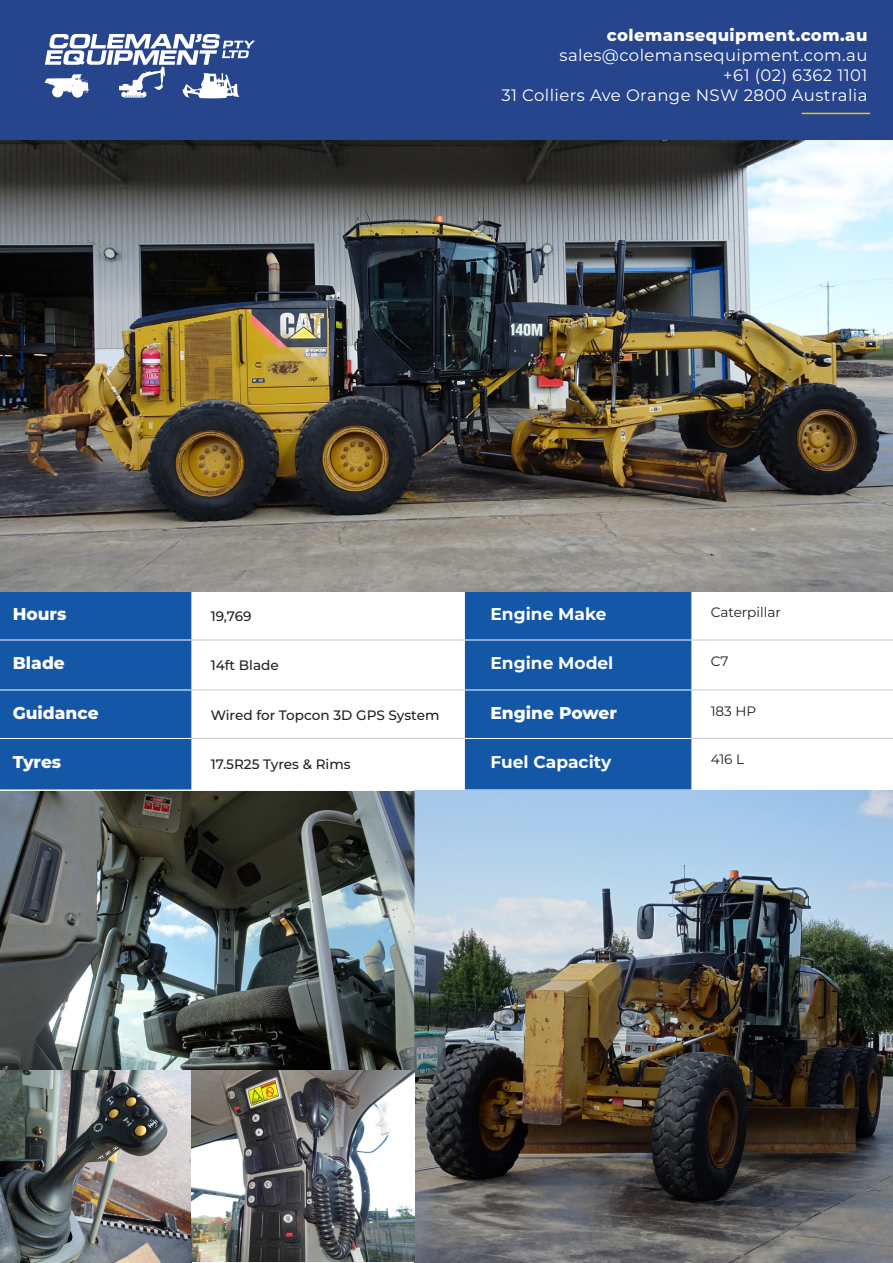
<style>
.page{position:relative;width:893px;height:1263px;background:#fff}
.page>*{position:absolute;margin:0;border:0;box-sizing:border-box;transform-origin:0 0}
.t1{font:800 17.1px "Montserrat";color:#fff}
.t2{font:700 17.1px "Montserrat";color:#fff}
.t3{font:16.5px "Montserrat";letter-spacing:.025em;color:#fff}
.t4{font:800 16.5px "Montserrat";letter-spacing:.025em;color:#fff}
.t5{font:500 13.65px "Montserrat";color:#231f20}
.t6{font:13.65px "Montserrat";color:#231f20}
</style>
<div class="page">
<div style="left:0;top:0;width:893px;height:140px;background:#26458d"></div>
<svg style="left:45px;top:34px;width:210px;height:64px"></svg>
<hr style="left:801px;top:113px;width:69px;height:1px;background:#fdbe12">
<div style="left:0;top:591px;width:191px;height:198px;background:#1357a6"></div>
<div style="left:465px;top:591px;width:226px;height:198px;background:#1357a6"></div>
<hr style="left:0;top:639px;width:191px;height:1px;background:#fff">
<hr style="left:0;top:689px;width:191px;height:1px;background:#fff">
<hr style="left:0;top:738px;width:191px;height:1px;background:#fff">
<hr style="left:465px;top:639px;width:226px;height:1px;background:#fff">
<hr style="left:465px;top:689px;width:226px;height:1px;background:#fff">
<hr style="left:465px;top:738px;width:226px;height:1px;background:#fff">
<hr style="left:191px;top:639px;width:274px;height:1px;background:#c7c8ca">
<hr style="left:191px;top:689px;width:274px;height:1px;background:#c7c8ca">
<hr style="left:191px;top:738px;width:274px;height:1px;background:#c7c8ca">
<hr style="left:691px;top:639px;width:202px;height:1px;background:#c7c8ca">
<hr style="left:691px;top:689px;width:202px;height:1px;background:#c7c8ca">
<hr style="left:691px;top:738px;width:202px;height:1px;background:#c7c8ca">
<img style="left:415px;top:791px;width:478px;height:472px">
<img style="left:0;top:140px;width:893px;height:451px">
<img style="left:0;top:791px;width:415px;height:279px">
<img style="left:0;top:1070px;width:415px;height:193px">
<p class="t4" style="left:607px;top:24px;width:262px">colemansequipment.com.au</p>
<p class="t3" style="left:560px;top:44px;width:309px">sales@colemansequipment.com.au</p>
<p class="t3" style="left:723px;top:64px;width:146px">+61 (02) 6362 1101</p>
<p class="t3" style="left:501px;top:84px;width:368px">31 Colliers Ave Orange NSW 2800 Australia</p>
<p class="t1" style="left:13px;top:602px;width:55px">Hours</p>
<p class="t5" style="left:211px;top:607px;width:42px">19,769</p>
<p class="t2" style="left:490px;top:602px;width:118px">Engine Make</p>
<p class="t6" style="left:711px;top:603px;width:72px">Caterpillar</p>
<p class="t1" style="left:13px;top:651px;width:54px">Blade</p>
<p class="t5" style="left:211px;top:656px;width:70px">14ft Blade</p>
<p class="t2" style="left:490px;top:651px;width:124px">Engine Model</p>
<p class="t6" style="left:711px;top:652px;width:19px">C7</p>
<p class="t1" style="left:13px;top:701px;width:87px">Guidance</p>
<p class="t5" style="left:211px;top:706px;width:230px">Wired for Topcon 3D GPS System</p>
<p class="t1" style="left:490px;top:701px;width:128px">Engine Power</p>
<p class="t6" style="left:711px;top:702px;width:47px">183 HP</p>
<p class="t1" style="left:13px;top:749px;width:50px">Tyres</p>
<p class="t5" style="left:211px;top:754px;width:141px">17.5R25 Tyres &amp; Rims</p>
<p class="t2" style="left:490px;top:749px;width:122px">Fuel Capacity</p>
<p class="t6" style="left:711px;top:750px;width:35px">416 L</p>
</div>
